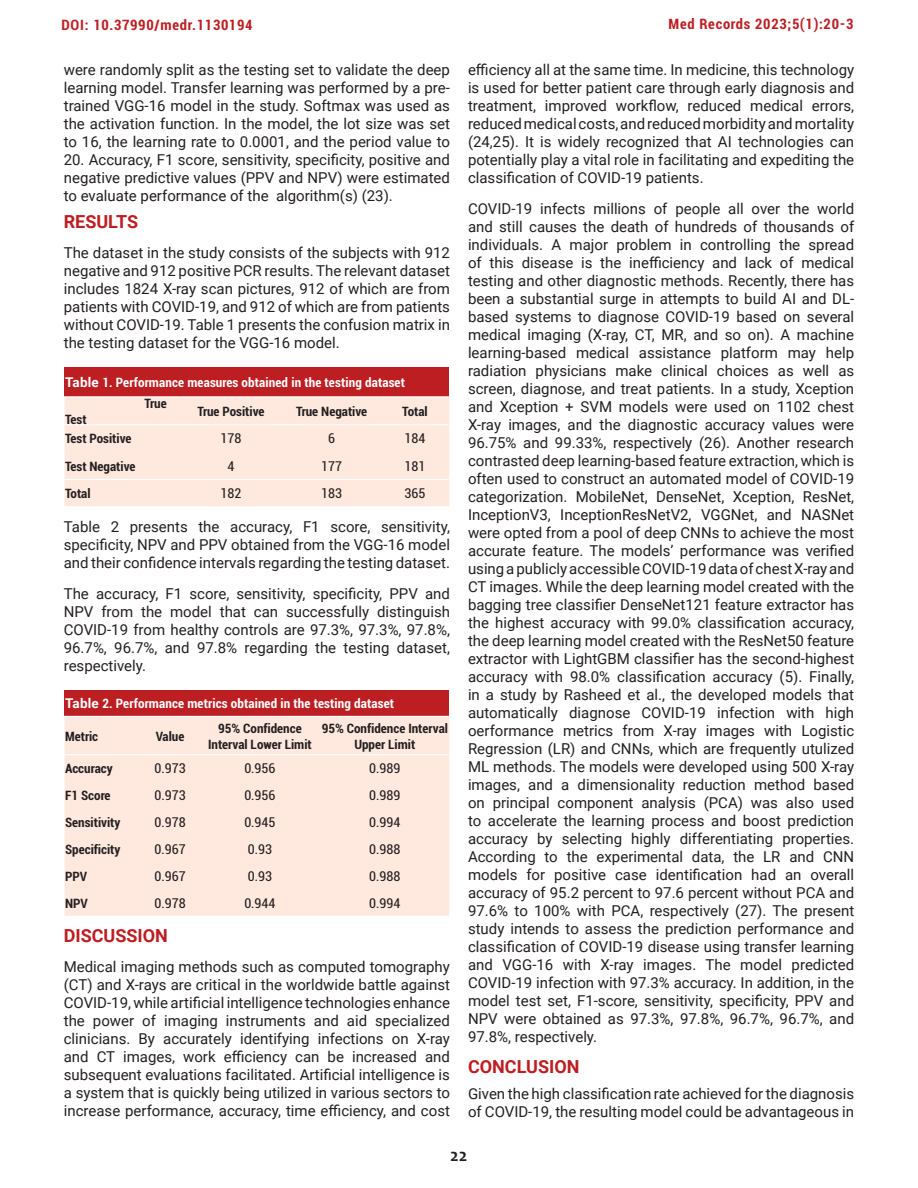
<style>
.page{position:relative;width:918px;height:1188px;background:#fff}
.page>*{position:absolute;margin:0;border:0;box-sizing:border-box;transform-origin:0 0}
.t1{font:700 18px "Roboto";color:#bd1e22}
.t2{font:700 18px "Candara";color:#231f20}
.t3{font:15px/18px "Roboto";color:#231f20;text-align:justify}
.t4{font:700 condensed 15px "Roboto";letter-spacing:.05em;color:#bd1e22}
.tablo_içerik{font:700 condensed 13.5px/16.2px "Roboto";color:#231f20;text-align:center}
.tablo_içerik-2{font:condensed 13.5px "Roboto";color:#231f20}
.t5{font:700 condensed 13.5px "Roboto";letter-spacing:.01em;color:#fff}
.s1{font-stretch:normal}
</style>
<div class="page">
<div style="left:65px;top:368px;width:384px;height:29px;background:#bd1e22"></div>
<div style="left:65px;top:397px;width:384px;height:109px;background:#ffe9df"></div>
<hr style="left:64px;top:396px;width:115px;height:1px;background:#fff">
<hr style="left:179px;top:396px;width:104px;height:1px;background:#fff">
<hr style="left:283px;top:396px;width:98px;height:1px;background:#fff">
<hr style="left:381px;top:396px;width:69px;height:1px;background:#fff">
<hr style="left:65px;top:424px;width:114px;height:1px;background:#fff">
<hr style="left:179px;top:424px;width:104px;height:1px;background:#fff">
<hr style="left:283px;top:424px;width:98px;height:1px;background:#fff">
<hr style="left:381px;top:424px;width:68px;height:1px;background:#fff">
<hr style="left:65px;top:479px;width:114px;height:1px;background:#fff">
<hr style="left:179px;top:479px;width:104px;height:1px;background:#fff">
<hr style="left:283px;top:479px;width:98px;height:1px;background:#fff">
<hr style="left:381px;top:479px;width:68px;height:1px;background:#fff">
<div style="left:65px;top:690px;width:384px;height:26px;background:#bd1e22"></div>
<div style="left:65px;top:717px;width:384px;height:199px;background:#ffe9df"></div>
<hr style="left:65px;top:754px;width:76px;height:1px;background:#fff">
<hr style="left:141px;top:754px;width:58px;height:1px;background:#fff">
<hr style="left:199px;top:754px;width:122px;height:1px;background:#fff">
<hr style="left:321px;top:754px;width:128px;height:1px;background:#fff">
<p class="t4" style="left:61px;top:14px;width:193px">DOI: 10.37990/medr.1130194</p>
<p class="t4" style="left:669px;top:14px;width:187px">Med Records 2023;5(1):20-3</p>
<p class="t3" style="left:64px;top:60px;width:388px">were randomly split as the testing set to validate the deep learning model. Transfer learning was performed by a pre&shy;trained VGG-16 model in the study. Softmax was used as the activation function. In the model, the lot size was set to 16, the learning rate to 0.0001, and the period value to</p>
<p class="t3" style="left:64px;top:150px;width:388px">20. Accuracy, F1 score, sensitivity, specificity, positive and negative predictive values (PPV and NPV) were estimated to evaluate performance of the algorithm(s) (23).</p>
<p class="t1" style="left:64px;top:209px;width:76px">RESULTS</p>
<p class="t3" style="left:64px;top:243px;width:388px">The dataset in the study consists of the subjects with 912 negative and 912 positive PCR results. The relevant dataset includes 1824 X-ray scan pictures, 912 of which are from patients with COVID-19, and 912 of which are from patients without COVID-19. Table 1 presents the confusion matrix in the testing dataset for the VGG-16 model.</p>
<p class="t5" style="left:65px;top:374px;width:341px"><span class="s1">Table</span> 1. Performance measures obtained in the testing dataset</p>
<p class="tablo_içerik" style="left:145px;top:395px;width:24px">True</p>
<p class="tablo_içerik" style="left:65px;top:411px;width:23px">Test</p>
<p class="t3" style="left:468px;top:60px;width:388px">efficiency all at the same time. In medicine, this technology is used for better patient care through early diagnosis and treatment, improved workflow, reduced medical errors, reduced medical costs, and reduced morbidity and mortality (24,25). It is widely recognized that AI technologies can potentially play a vital role in facilitating and expediting the classification of COVID-19 patients.</p>
<p class="t3" style="left:468px;top:199px;width:388px">COVID-19 infects millions of people all over the world and still causes the death of hundreds of thousands of individuals. A major problem in controlling the spread of this disease is the inefficiency and lack of medical testing and other diagnostic methods. Recently, there has been a substantial surge in attempts to build AI and DL&shy;based systems to diagnose COVID-19 based on several medical imaging (X-ray, CT, MR, and so on). A machine learning-based medical assistance platform may help radiation physicians make clinical choices as well as screen, diagnose, and treat patients. In a study, Xception and Xception + SVM models were used on 1102 chest X-ray images, and the diagnostic accuracy values were 96.75% and 99.33%, respectively (26). Another research contrasted deep learning-based feature extraction, which is often used to construct an automated model of COVID-19 categorization. MobileNet, DenseNet, Xception, ResNet, InceptionV3, InceptionResNetV2, VGGNet, and NASNet were opted from a pool of deep CNNs to achieve the most accurate feature. The models’ performance was verified using a publicly accessible COVID-19 data of chest X-ray and CT images. While the deep learning model created with the bagging tree classifier DenseNet121 feature extractor has the highest accuracy with 99.0% classification accuracy, the deep learning model created with the ResNet50 feature extractor with LightGBM classifier has the second-highest accuracy with 98.0% classification accuracy (5). Finally, in a study by Rasheed et al., the developed models that automatically diagnose COVID-19 infection with high oerformance metrics from X-ray images with Logistic Regression (LR) and CNNs, which are frequently utulized ML methods. The models were developed using 500 X-ray images, and a dimensionality reduction method based on principal component analysis (PCA) was also used to accelerate the learning process and boost prediction accuracy by selecting highly differentiating properties.<br>According to the experimental data, the LR and CNN models for positive case identification had an overall accuracy of 95.2 percent to 97.6 percent without PCA and 97.6% to 100% with PCA, respectively (27). The present study intends to assess the prediction performance and classification of COVID-19 disease using transfer learning and VGG-16 with X-ray images. The model predicted COVID-19 infection with 97.3% accuracy. In addition, in the model test set, F1-score, sensitivity, specificity, PPV and NPV were obtained as 97.3%, 97.8%, 96.7%, 96.7%, and 97.8%, respectively.</p>
<p class="t1" style="left:468px;top:1054px;width:113px">CONCLUSION</p>
<p class="t3" style="left:468px;top:1084px;width:388px">Given the high classification rate achieved for the diagnosis of COVID-19, the resulting model could be advantageous in</p>
<p class="tablo_içerik" style="left:198px;top:403px;width:68px">True Positive</p>
<p class="tablo_içerik" style="left:296px;top:403px;width:72px">True Negative</p>
<p class="tablo_içerik" style="left:402px;top:403px;width:27px">Total</p>
<p class="tablo_içerik" style="left:65px;top:430px;width:68px">Test Positive</p>
<p class="tablo_içerik-2" style="left:221px;top:429px;width:22px">178</p>
<p class="tablo_içerik-2" style="left:328px;top:429px;width:8px">6</p>
<p class="tablo_içerik-2" style="left:405px;top:429px;width:22px">184</p>
<p class="tablo_içerik" style="left:65px;top:458px;width:72px">Test Negative</p>
<p class="tablo_içerik-2" style="left:228px;top:457px;width:8px">4</p>
<p class="tablo_içerik-2" style="left:321px;top:457px;width:22px">177</p>
<p class="tablo_içerik-2" style="left:405px;top:457px;width:22px">181</p>
<p class="tablo_içerik" style="left:65px;top:485px;width:27px">Total</p>
<p class="tablo_içerik-2" style="left:221px;top:484px;width:22px">182</p>
<p class="tablo_içerik-2" style="left:321px;top:484px;width:22px">183</p>
<p class="tablo_içerik-2" style="left:405px;top:484px;width:22px">365</p>
<p class="t3" style="left:64px;top:517px;width:388px">Table 2 presents the accuracy, F1 score, sensitivity, specificity, NPV and PPV obtained from the VGG-16 model and their confidence intervals regarding the testing dataset.</p>
<p class="t3" style="left:64px;top:584px;width:388px">The accuracy, F1 score, sensitivity, specificity, PPV and NPV from the model that can successfully distinguish COVID-19 from healthy controls are 97.3%, 97.3%, 97.8%, 96.7%, 96.7%, and 97.8% regarding the testing dataset, respectively.</p>
<p class="t5" style="left:65px;top:695px;width:330px"><span class="s1">Table</span> 2. Performance metrics obtained in the testing dataset</p>
<p class="tablo_içerik" style="left:65px;top:727px;width:35px">Metric</p>
<p class="tablo_içerik" style="left:156px;top:727px;width:30px">Value</p>
<p class="tablo_içerik" style="left:208px;top:719px;width:105px">95% Confidence<br>Interval Lower Limit</p>
<p class="tablo_içerik" style="left:322px;top:719px;width:128px">95% Confidence Interval<br>Upper Limit</p>
<p class="tablo_içerik" style="left:65px;top:760px;width:49px">Accuracy</p>
<p class="tablo_içerik-2" style="left:155px;top:759px;width:33px">0.973</p>
<p class="tablo_içerik-2" style="left:244px;top:759px;width:33px">0.956</p>
<p class="tablo_içerik-2" style="left:369px;top:759px;width:33px">0.989</p>
<p class="tablo_içerik" style="left:65px;top:787px;width:47px">F1 Score</p>
<p class="tablo_içerik-2" style="left:155px;top:786px;width:33px">0.973</p>
<p class="tablo_içerik-2" style="left:244px;top:786px;width:33px">0.956</p>
<p class="tablo_içerik-2" style="left:369px;top:786px;width:33px">0.989</p>
<p class="tablo_içerik" style="left:65px;top:814px;width:57px">Sensitivity</p>
<p class="tablo_içerik-2" style="left:155px;top:813px;width:33px">0.978</p>
<p class="tablo_içerik-2" style="left:244px;top:813px;width:33px">0.945</p>
<p class="tablo_içerik-2" style="left:369px;top:813px;width:33px">0.994</p>
<p class="tablo_içerik" style="left:65px;top:841px;width:57px">Specificity</p>
<p class="tablo_içerik-2" style="left:155px;top:840px;width:33px">0.967</p>
<p class="tablo_içerik-2" style="left:248px;top:840px;width:26px">0.93</p>
<p class="tablo_içerik-2" style="left:369px;top:840px;width:33px">0.988</p>
<p class="tablo_içerik" style="left:65px;top:868px;width:24px">PPV</p>
<p class="tablo_içerik-2" style="left:155px;top:867px;width:33px">0.967</p>
<p class="tablo_içerik-2" style="left:248px;top:867px;width:26px">0.93</p>
<p class="tablo_içerik-2" style="left:369px;top:867px;width:33px">0.988</p>
<p class="tablo_içerik" style="left:65px;top:895px;width:24px">NPV</p>
<p class="tablo_içerik-2" style="left:155px;top:894px;width:33px">0.978</p>
<p class="tablo_içerik-2" style="left:244px;top:894px;width:33px">0.944</p>
<p class="tablo_içerik-2" style="left:369px;top:894px;width:33px">0.994</p>
<p class="t1" style="left:64px;top:923px;width:106px">DISCUSSION</p>
<p class="t3" style="left:64px;top:957px;width:388px">Medical imaging methods such as computed tomography (CT) and X-rays are critical in the worldwide battle against COVID-19, while artificial intelligence technologies enhance the power of imaging instruments and aid specialized clinicians. By accurately identifying infections on X-ray and CT images, work efficiency can be increased and subsequent evaluations facilitated. Artificial intelligence is a system that is quickly being utilized in various sectors to increase performance, accuracy, time efficiency, and cost</p>
<p class="t2" style="left:450px;top:1143px;width:19px">22</p>
</div>
